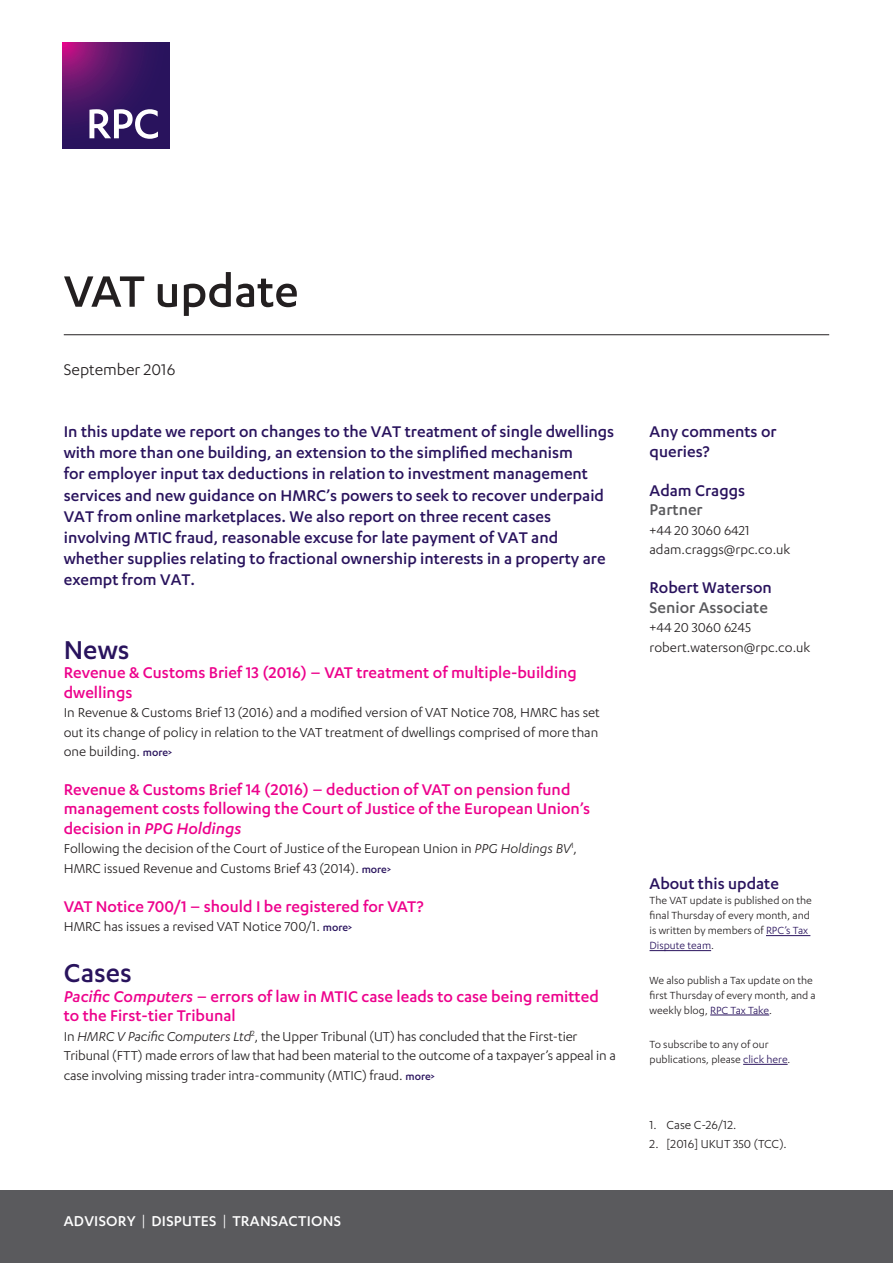
<style>
.page{position:relative;width:893px;height:1263px;background:#fff}
.page>*{position:absolute;margin:0;border:0;box-sizing:border-box;transform-origin:0 0}
.Main_cover_title__on{font:500 51px "Karbon";color:#231f20}
.Update_section_title{font:500 30px "Karbon";color:#29135d}
.Intro_text__12pt{font:500 18px/21px "Karbon";color:#29135d}
.Heading_2__pink{font:500 18px/19.5px "Karbon";color:#ed028c}
.Update_article_title{font:500 18px/19.5px "Karbon";color:#ed028c}
.Contacts_title{font:500 18px/19.5px "Karbon";color:#29135d}
.Contacts_Name{font:500 18px "Karbon";color:#29135d}
.Contacts_position{font:500 18px "Karbon";color:#5a5a5d}
.Date_style{font:18px "Karbon";color:#231f20}
.t1{font:500 16.5px "Karbon";letter-spacing:.015em;color:#fff}
.Body{font:15px/19.5px "Karbon";letter-spacing:-.005em;color:#231f20}
.Contacts_email_tel{font:15px "Karbon";color:#231f20}
.t2{font:13.5px "Karbon";color:#231f20}
.Body-2{font:12px/15px "Karbon";color:#231f20}
.s1{font-weight:500;font-size:12px;color:#29135d}
.s2{font-style:italic}
.s3{font-weight:400}
.s4{color:#29135d}
</style>
<div class="page">
<svg style="left:63px;top:43px;width:106px;height:106px;background:#461565"></svg>
<svg style="left:89px;top:109px;width:69px;height:30px"></svg>
<div style="left:0;top:1191px;width:893px;height:72px;background:#5a5a5d"></div>
<hr style="left:64px;top:334px;width:765px;height:1px;background:#231f20">
<hr style="left:766px;top:935px;width:44px;height:1px;background:#29135d">
<hr style="left:649px;top:950px;width:62px;height:1px;background:#29135d">
<hr style="left:710px;top:1015px;width:59px;height:1px;background:#29135d">
<hr style="left:743px;top:1064px;width:45px;height:1px;background:#29135d">
<p class="Main_cover_title__on" style="left:64px;top:263px;width:236px">VAT update</p>
<p class="Date_style" style="left:64px;top:360px;width:113px">September 2016</p>
<p class="Intro_text__12pt" style="left:64px;top:421px;width:552px">In this update we report on changes to the VAT treatment of single dwellings with more than one building, an extension to the simplified mechanism<br>for employer input tax deductions in relation to investment management services and new guidance on HMRC’s powers to seek to recover underpaid VAT from online marketplaces. We also report on three recent cases involving MTIC fraud, reasonable excuse for late payment of VAT and whether supplies relating to fractional ownership interests in a property are exempt from VAT.</p>
<p class="Update_section_title" style="left:64px;top:633px;width:67px">News</p>
<p class="Heading_2__pink" style="left:64px;top:662px;width:515px">Revenue &amp; Customs Brief 13 (2016) – VAT treatment of multiple-building dwellings</p>
<p class="Body" style="left:64px;top:702px;width:538px;text-align:justify">In Revenue &amp; Customs Brief 13 (2016) and a modified version of VAT Notice 708, HMRC has set out its change of policy in relation to the VAT treatment of dwellings comprised of more than one building. <span class="s1">more&gt;</span></p>
<p class="Heading_2__pink" style="left:64px;top:779px;width:528px">Revenue &amp; Customs Brief 14 (2016) – deduction of VAT on pension fund management costs following the Court of Justice of the European Union’s decision in <span class="s2">PPG Holdings</span></p>
<p class="Body" style="left:64px;top:839px;width:515px">Following the decision of the Court of Justice of the European Union in <span class="s2">PPG Holdings BV</span><sup>1</sup>,<br>HMRC issued Revenue and Customs Brief 43 (2014). <span class="s1">more&gt;</span></p>
<p class="Heading_2__pink" style="left:64px;top:896px;width:361px">VAT Notice 700/1 – should I be registered for VAT?</p>
<p class="Body" style="left:64px;top:916px;width:290px">HMRC has issues a revised VAT Notice 700/1. <span class="s1">more&gt;</span></p>
<p class="Update_section_title" style="left:64px;top:956px;width:70px">Cases</p>
<p class="Update_article_title" style="left:64px;top:986px;width:537px"><span class="s2">Pacific Computers</span> – errors of law in MTIC case leads to case being remitted to the First-tier Tribunal</p>
<p class="Body" style="left:64px;top:1026px;width:553px">In <span class="s2">HMRC V Pacific Computers Ltd</span><sup>2</sup>, the Upper Tribunal (UT) has concluded that the First-tier<br>Tribunal (FTT) made errors of law that had been material to the outcome of a taxpayer’s appeal in a case involving missing trader intra-community (MTIC) fraud. <span class="s1">more&gt;</span></p>
<p class="t1" style="left:64px;top:1212px;width:279px">ADVISORY <span class="s3">|</span> DISPUTES <span class="s3">|</span> TRANSACTIONS</p>
<p class="Contacts_title" style="left:649px;top:422px;width:129px">Any comments or queries?</p>
<p class="Contacts_Name" style="left:649px;top:480px;width:97px">Adam Craggs</p>
<p class="Contacts_position" style="left:649px;top:500px;width:55px">Partner</p>
<p class="Contacts_email_tel" style="left:649px;top:522px;width:102px">+44 20 3060 6421</p>
<p class="Contacts_email_tel" style="left:649px;top:542px;width:142px">adam.craggs@rpc.co.uk</p>
<p class="Contacts_Name" style="left:649px;top:578px;width:124px">Robert Waterson</p>
<p class="Contacts_position" style="left:649px;top:597px;width:120px">Senior Associate</p>
<p class="Contacts_email_tel" style="left:649px;top:619px;width:103px">+44 20 3060 6245</p>
<p class="Contacts_email_tel" style="left:649px;top:639px;width:162px">robert.waterson@rpc.co.uk</p>
<p class="Contacts_title" style="left:649px;top:873px;width:131px">About this update</p>
<p class="Body-2" style="left:649px;top:893px;width:164px">The VAT update is published on the final Thursday of every month, and is written by members of <span class="s4">RPC’s Tax<br>Dispute team</span>.</p>
<p class="Body-2" style="left:649px;top:972px;width:168px">We also publish a Tax update on the first Thursday of every month, and a weekly blog, <span class="s4">RPC Tax Take</span>.</p>
<p class="Body-2" style="left:649px;top:1037px;width:142px">To subscribe to any of our publications, please <span class="s4">click here</span>.</p>
<p class="t2" style="left:649px;top:1117px;width:88px">1. Case C-26/12.</p>
<p class="t2" style="left:649px;top:1137px;width:139px">2. [2016] UKUT 350 (TCC).</p>
</div>
